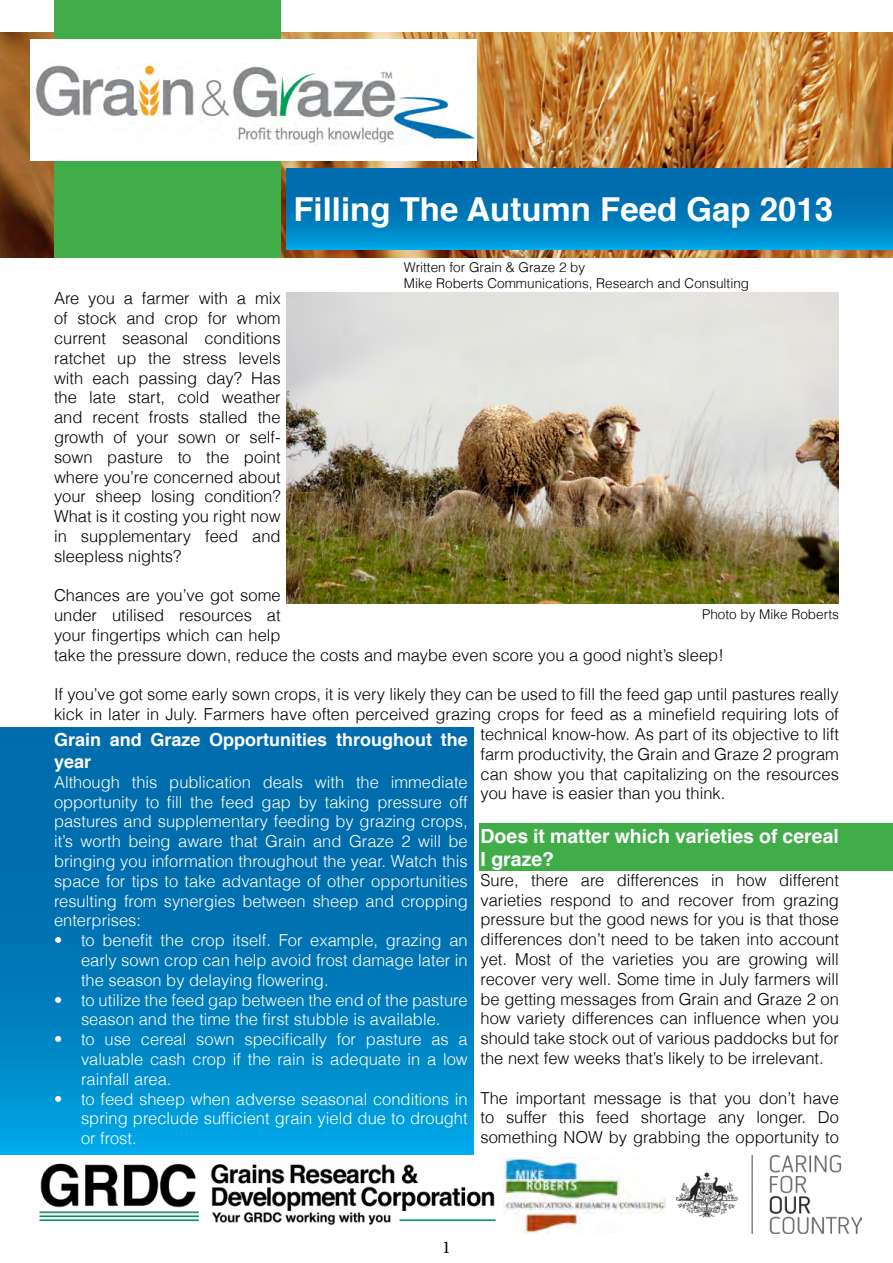
<style>
.page{position:relative;width:893px;height:1263px;background:#fff}
.page>*{position:absolute;margin:0;border:0;box-sizing:border-box;transform-origin:0 0}
.t1{font:700 33px "Helvetica";color:#fff}
.t2{font:700 19.5px/23.4px "Helvetica";color:#fff}
.t3{font:700 18px/21.6px "Helvetica";color:#fff}
.t4{font:18px "Minion Pro";color:#000}
.t5{font:300 16.5px/19.8px "Helvetica";color:#000;text-align:justify}
.t6{font:300 16.5px/19.8px "Helvetica";color:#fff;text-align:justify}
.t7{font:300 13.5px/16.2px "Helvetica";color:#000}
</style>
<div class="page">
<div style="left:479px;top:823px;width:414px;height:47px;background:#41ad49"></div>
<img style="left:0;top:33px;width:893px;height:224px">
<svg style="left:286px;top:169px;width:607px;height:80px;background:#007bba"></svg>
<div style="left:54px;top:0;width:227px;height:257px;background:#41ad49"></div>
<div style="left:30px;top:39px;width:446px;height:122px;background:#fff"></div>
<img style="left:39px;top:1162px;width:465px;height:64px">
<img style="left:36px;top:62px;width:439px;height:84px">
<img style="left:676px;top:1155px;width:186px;height:78px">
<img style="left:504px;top:1158px;width:161px;height:75px">
<img style="left:286px;top:292px;width:553px;height:311px">
<svg style="left:0;top:727px;width:473px;height:427px;background:#007cbb"></svg>
<h1 class="t1" style="left:293px;top:183px;width:541px">Filling The Autumn Feed Gap 2013</h1>
<p class="t7" style="left:404px;top:259px;width:347px">Written for Grain &amp; Graze 2 by<br>Mike Roberts Communications, Research and Consulting</p>
<p class="t5" style="left:54px;top:288px;width:228px">Are you a farmer with a mix of stock and crop for whom current seasonal conditions ratchet up the stress levels with each passing day? Has the late start, cold weather and recent frosts stalled the growth of your sown or self&shy;sown pasture to the point where you’re concerned about your sheep losing condition?<br>What is it costing you right now in supplementary feed and sleepless nights?</p>
<p class="t5" style="left:54px;top:585px;width:671px;text-align:left">Chances are you’ve got some<br>under utilised resources at<br>your fingertips which can help<br>take the pressure down, reduce the costs and maybe even score you a good night’s sleep!</p>
<p class="t5" style="left:54px;top:684px;width:786px">If you’ve got some early sown crops, it is very likely they can be used to fill the feed gap until pastures really</p>
<p class="t5" style="left:54px;top:704px;width:786px">kick in later in July. Farmers have often perceived grazing crops for feed as a minefield requiring lots of</p>
<p class="t5" style="left:480px;top:724px;width:360px">technical know-how. As part of its objective to lift</p>
<p class="t5" style="left:480px;top:744px;width:360px">farm productivity, the Grain and Graze 2 program</p>
<p class="t5" style="left:480px;top:764px;width:360px">can show you that capitalizing on the resources</p>
<p class="t5" style="left:480px;top:783px;width:246px">you have is easier than you think.</p>
<p class="t2" style="left:480px;top:824px;width:360px">Does it matter which varieties of cereal<br>I graze?</p>
<p class="t5" style="left:480px;top:870px;width:360px">Sure, there are differences in how different varieties respond to and recover from grazing pressure but the good news for you is that those differences don’t need to be taken into account yet. Most of the varieties you are growing will recover very well. Some time in July farmers will be getting messages from Grain and Graze 2 on how variety differences can influence when you should take stock out of various paddocks but for the next few weeks that’s likely to be irrelevant.</p>
<p class="t5" style="left:480px;top:1088px;width:360px">The important message is that you don’t have to suffer this feed shortage any longer. Do something NOW by grabbing the opportunity to</p>
<p class="t7" style="left:702px;top:606px;width:138px">Photo by Mike Roberts</p>
<p class="t3" style="left:54px;top:729px;width:415px">Grain and Graze Opportunities throughout the year</p>
<p class="t6" style="left:54px;top:772px;width:415px">Although this publication deals with the immediate opportunity to fill the feed gap by taking pressure off pastures and supplementary feeding by grazing crops, it’s worth being aware that Grain and Graze 2 will be bringing you information throughout the year. Watch this space for tips to take advantage of other opportunities resulting from synergies between sheep and cropping enterprises:</p>
<p class="t6" style="left:81px;top:930px;width:388px;text-indent:-27px">• to benefit the crop itself. For example, grazing an early sown crop can help avoid frost damage later in the season by delaying flowering.</p>
<p class="t6" style="left:54px;top:990px;width:415px;text-align:center">• to utilize the feed gap between the end of the pasture season and the time the first stubble is available.</p>
<p class="t6" style="left:81px;top:1029px;width:388px;text-indent:-27px">• to use cereal sown specifically for pasture as a valuable cash crop if the rain is adequate in a low rainfall area.</p>
<p class="t6" style="left:81px;top:1089px;width:388px;text-indent:-27px">• to feed sheep when adverse seasonal conditions in spring preclude sufficient grain yield due to drought or frost.</p>
<p class="t4" style="left:442px;top:1235px;width:10px">1</p>
</div>
